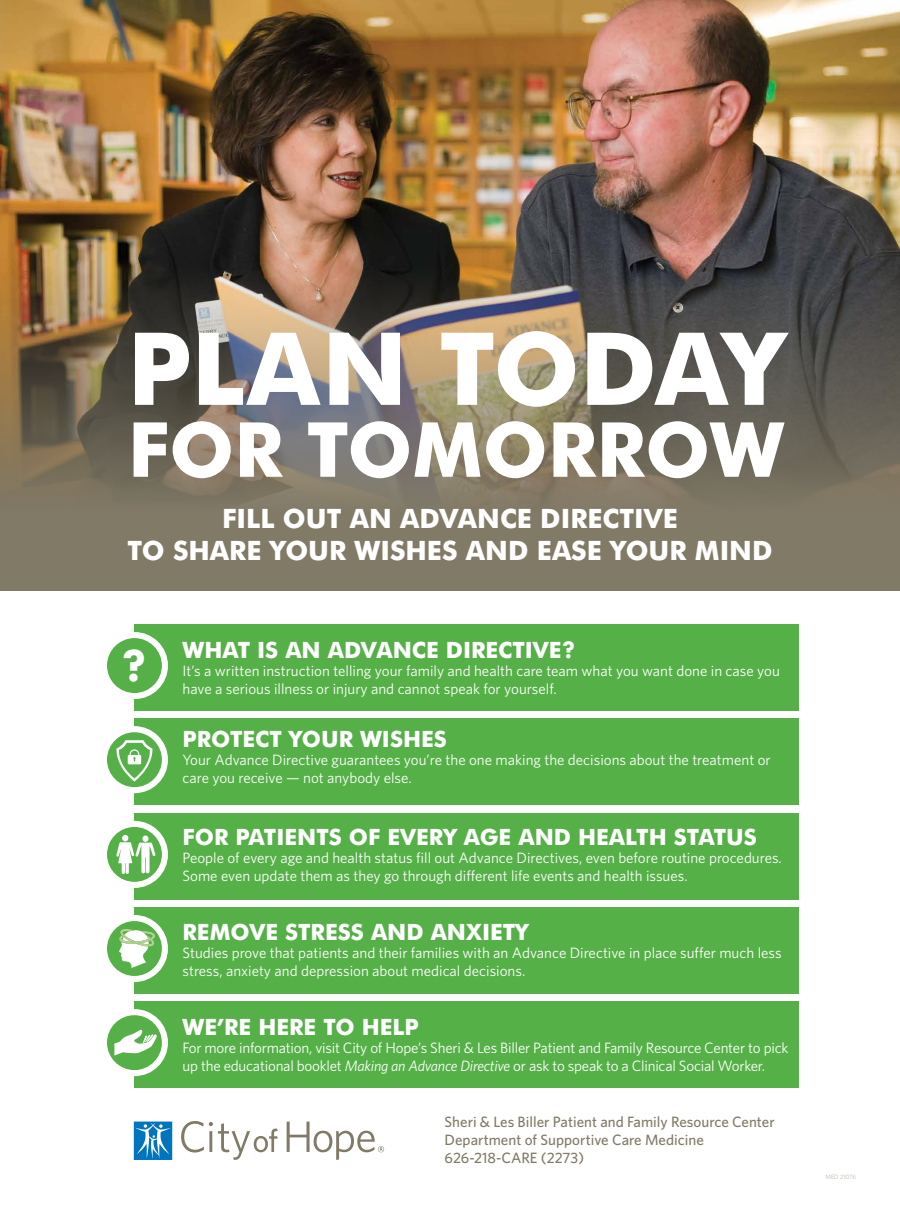
<style>
.page{position:relative;width:900px;height:1215px;background:#fff}
.page>*{position:absolute;margin:0;border:0;box-sizing:border-box;transform-origin:0 0}
.t1{font:700 100.88px "Futura BT";color:#fff}
.t2{font:700 76px "Futura BT";color:#fff}
.t3{font:700 42.38px "Futura BT";color:#fff}
.t4{font:700 26.69px/32.1px "Futura BT";color:#fff;text-align:center}
.t5{font:700 22.5px "Futura BT";color:#fff}
.t6{font:15px/18px "Whitney";color:#fff}
.t7{font:500 15px/18px "Whitney";color:#817a67}
.t8{font:6.25px "Whitney";color:#bdb7aa}
.s1{font-style:italic}
</style>
<div class="page">
<img style="left:0;top:0;width:900px;height:251px">
<svg style="left:181px;top:1121px;width:97px;height:39px"></svg>
<svg style="left:134px;top:1122px;width:38px;height:38px"></svg>
<svg style="left:287px;top:1122px;width:97px;height:38px"></svg>
<img style="left:0;top:251px;width:900px;height:340px">
<div style="left:134px;top:718px;width:665px;height:87px;background:#55b047"></div>
<div style="left:101px;top:726px;width:67px;height:67px;background:#fff;border-radius:50%"></div>
<div style="left:107px;top:732px;width:55px;height:55px;background:#55b047;border-radius:50%"></div>
<div style="left:134px;top:624px;width:665px;height:87px;background:#55b047"></div>
<div style="left:101px;top:632px;width:67px;height:67px;background:#fff;border-radius:50%"></div>
<div style="left:107px;top:638px;width:55px;height:55px;background:#55b047;border-radius:50%"></div>
<div style="left:134px;top:813px;width:665px;height:87px;background:#55b047"></div>
<div style="left:101px;top:821px;width:67px;height:67px;background:#fff;border-radius:50%"></div>
<div style="left:107px;top:827px;width:55px;height:55px;background:#55b047;border-radius:50%"></div>
<div style="left:134px;top:907px;width:665px;height:87px;background:#55b047"></div>
<div style="left:101px;top:915px;width:67px;height:67px;background:#fff;border-radius:50%"></div>
<div style="left:107px;top:921px;width:55px;height:55px;background:#55b047;border-radius:50%"></div>
<div style="left:134px;top:1001px;width:665px;height:87px;background:#55b047"></div>
<div style="left:101px;top:1009px;width:67px;height:67px;background:#fff;border-radius:50%"></div>
<div style="left:107px;top:1015px;width:55px;height:55px;background:#55b047;border-radius:50%"></div>
<svg style="left:114px;top:740px;width:41px;height:42px"></svg>
<svg style="left:119px;top:929px;width:36px;height:39px"></svg>
<svg style="left:114px;top:1029px;width:43px;height:27px"></svg>
<svg style="left:116px;top:835px;width:40px;height:39px"></svg>
<h1 class="t1" style="left:127px;top:308px;width:659px">PLAN TODAY</h1>
<h2 class="t2" style="left:128px;top:403px;width:658px">FOR TOMORROW</h2>
<h3 class="t4" style="left:128px;top:502px;width:646px">FILL OUT AN ADVANCE DIRECTIVE<br>TO SHARE YOUR WISHES AND EASE YOUR MIND</h3>
<h3 class="t3" style="left:121px;top:640px;width:27px">?</h3>
<h3 class="t5" style="left:183px;top:636px;width:394px">WHAT IS AN ADVANCE DIRECTIVE?</h3>
<p class="t6" style="left:183px;top:661px;width:599px">It’s a written instruction telling your family and health care team what you want done in case you have a serious illness or injury and cannot speak for yourself.</p>
<h3 class="t5" style="left:183px;top:725px;width:266px">PROTECT YOUR WISHES</h3>
<p class="t6" style="left:183px;top:750px;width:590px">Your Advance Directive guarantees you’re the one making the decisions about the treatment or care you receive — not anybody else.</p>
<h3 class="t5" style="left:183px;top:823px;width:576px">FOR PATIENTS OF EVERY AGE AND HEALTH STATUS</h3>
<p class="t6" style="left:183px;top:848px;width:601px">People of every age and health status fill out Advance Directives, even before routine procedures.<br>Some even update them as they go through different life events and health issues.</p>
<h3 class="t5" style="left:183px;top:918px;width:348px">REMOVE STRESS AND ANXIETY</h3>
<p class="t6" style="left:183px;top:943px;width:601px">Studies prove that patients and their families with an Advance Directive in place suffer much less stress, anxiety and depression about medical decisions.</p>
<h3 class="t5" style="left:183px;top:1013px;width:238px">WE’RE HERE TO HELP</h3>
<p class="t6" style="left:183px;top:1038px;width:607px">For more information, visit City of Hope’s Sheri &amp; Les Biller Patient and Family Resource Center to pick up the educational booklet <span class="s1">Making an Advance Directive</span> or ask to speak to a Clinical Social Worker.</p>
<p class="t7" style="left:445px;top:1112px;width:332px">Sheri &amp; Les Biller Patient and Family Resource Center<br>Department of Supportive Care Medicine<br>626-218-CARE (2273)</p>
<p class="t8" style="left:825px;top:1173px;width:32px">MED 21076</p>
</div>
